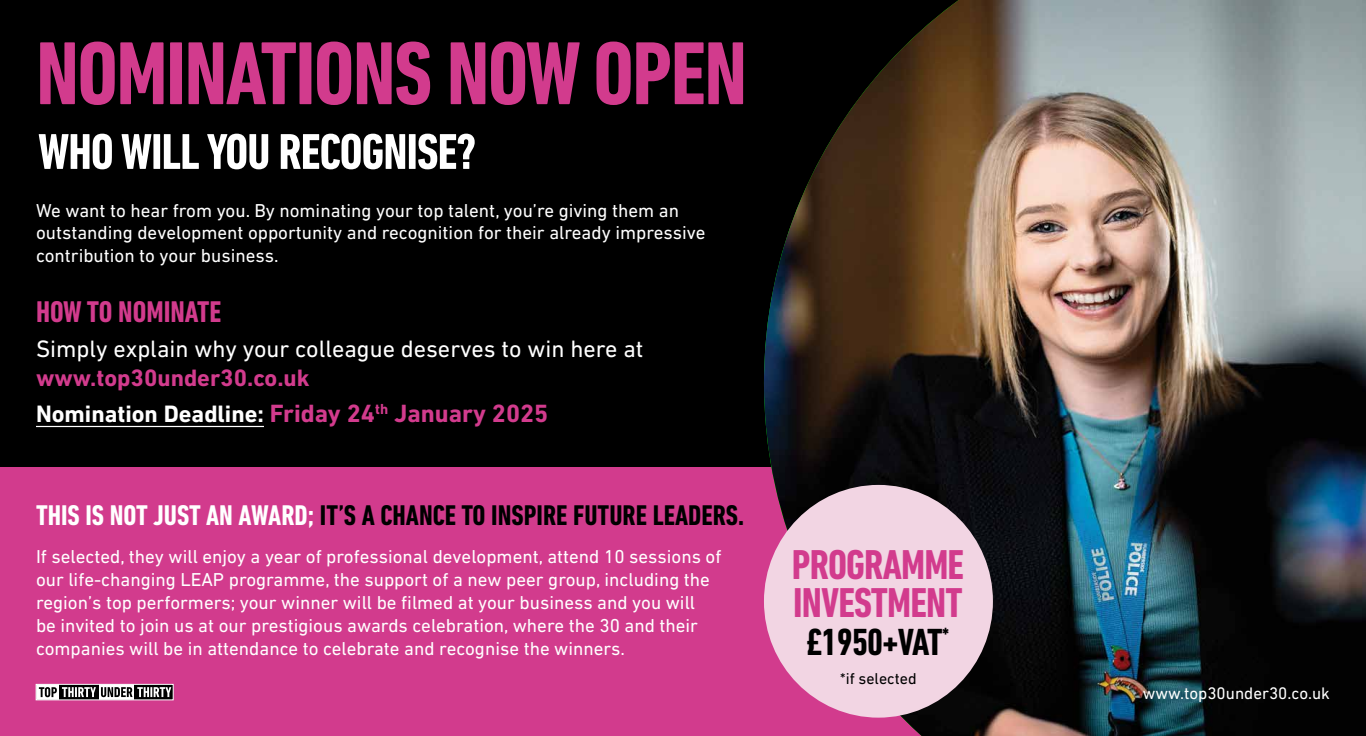
<style>
.page{position:relative;width:1366px;height:736px;background:#000}
.page>*{position:absolute;margin:0;border:0;box-sizing:border-box;transform-origin:0 0}
.t1{font:700 condensed 90.9px "DIN Next LT Pro";letter-spacing:-.02em;color:#d23b8d}
.t2{font:700 condensed 51.2px "DIN Next LT Pro";letter-spacing:-.02em;color:#fff}
.t3{font:700 condensed 42.5px/38.2px "DIN Next LT Pro";letter-spacing:-.02em;color:#d23b8d}
.t4{font:700 condensed 38.5px "DIN Next LT Pro";letter-spacing:-.02em;color:#000}
.t5{font:700 condensed 30.5px "DIN Next LT Pro";color:#d23b8d}
.t6{font:700 condensed 29px "DIN Next LT Pro";color:#000}
.t7{font:700 24.1px/36.5px "DIN Next LT Pro";color:#d23b8d}
.t8{font:24.1px "DIN Next LT Pro";color:#fff}
.t9{font:19px/22.8px "DIN Next LT Pro";color:#fff}
.t10{font:17px "DIN Next LT Pro";color:#fff}
.t11{font:16px "DIN Next LT Pro";color:#000}
.s1{color:#fff}
.s2{font-size:25.4px}
</style>
<div class="page">
<div style="left:0;top:467px;width:968px;height:269px;background:#d23b8d"></div>
<img style="left:764px;top:0;width:602px;height:736px">
<hr style="left:36px;top:426px;width:228px;height:1px;background:#fff">
<svg style="left:36px;top:684px;width:137px;height:16px"></svg>
<div style="left:764px;top:485px;width:229px;height:233px;background:#f2d5e3;border-radius:50%"></div>
<h1 class="t1" style="left:36px;top:22px;width:713px">NOMINATIONS NOW OPEN</h1>
<h2 class="t2" style="left:38px;top:123px;width:441px">WHO WILL YOU RECOGNISE?</h2>
<p class="t9" style="left:36px;top:199px;width:671px">We want to hear from you. By nominating your top talent, you’re giving them an outstanding development opportunity and recognition for their already impressive contribution to your business.</p>
<h3 class="t5" style="left:36px;top:294px;width:187px">HOW TO NOMINATE</h3>
<p class="t8" style="left:36px;top:335px;width:609px">Simply explain why your colleague deserves to win here at</p>
<p class="t7" style="left:36px;top:359px;width:514px">www.top30under30.co.uk<br><span class="s1">Nomination Deadline:</span> <span class="s2">Friday 24</span><sup>th</sup> <span class="s2">January 2025</span></p>
<h3 class="t6" style="left:36px;top:498px;width:710px"><span class="s1">THIS IS NOT JUST AN AWARD;</span> IT’S A CHANCE TO INSPIRE FUTURE LEADERS.</h3>
<p class="t9" style="left:36px;top:545px;width:687px">If selected, they will enjoy a year of professional development, attend 10 sessions of our life-changing LEAP programme, the support of a new peer group, including the region’s top performers; your winner will be filmed at your business and you will<br>be invited to join us at our prestigious awards celebration, where the 30 and their companies will be in attendance to celebrate and recognise the winners.</p>
<h3 class="t3" style="left:792px;top:546px;width:174px">PROGRAMME<br>INVESTMENT</h3>
<h3 class="t4" style="left:806px;top:621px;width:145px">£1950+VAT<sup>*</sup></h3>
<p class="t11" style="left:840px;top:669px;width:78px">*if selected</p>
<p class="t10" style="left:1143px;top:683px;width:189px">www.top30under30.co.uk</p>
</div>
